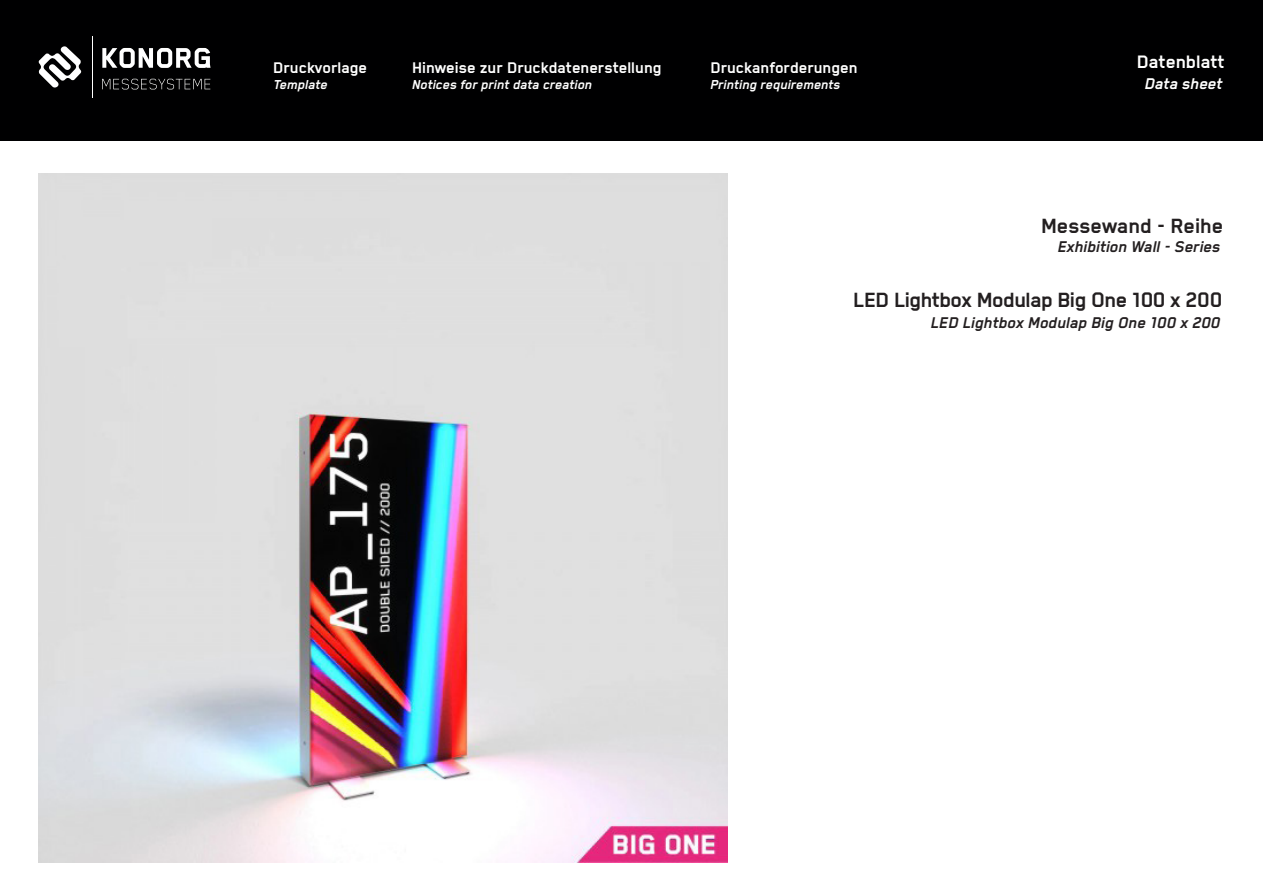
<style>
.page{position:relative;width:1263px;height:893px;background:#fff}
.page>*{position:absolute;margin:0;border:0;box-sizing:border-box;transform-origin:0 0}
.t1{font:700 24px "Blender";letter-spacing:-.02em;color:#231f20}
.t2{font:700 24px "Blender";color:#231f20}
.t3{font:700 21px "Blender";color:#fff}
.t4{font:700 18px "Blender";color:#fff}
.t5{font:italic 700 18px "Blender";color:#231f20}
.t6{font:italic 700 18px "Blender";color:#fff}
.t7{font:italic 700 15px "Blender";color:#fff}
</style>
<div class="page">
<div style="left:0;top:0;width:1263px;height:140px;background:#000001"></div>
<svg style="left:38px;top:46px;width:44px;height:42px"></svg>
<svg style="left:102px;top:48px;width:109px;height:20px"></svg>
<svg style="left:102px;top:79px;width:108px;height:10px"></svg>
<hr style="left:92px;top:36px;width:1px;height:62px;background:#fff">
<img style="left:39px;top:173px;width:689px;height:689px">
<p class="t4" style="left:273px;top:58px;width:95px">Druckvorlage</p>
<p class="t7" style="left:273px;top:77px;width:56px">Template</p>
<p class="t4" style="left:412px;top:58px;width:251px">Hinweise zur Druckdatenerstellung</p>
<p class="t7" style="left:412px;top:77px;width:182px">Notices for print data creation</p>
<p class="t4" style="left:710px;top:58px;width:149px">Druckanforderungen</p>
<p class="t7" style="left:710px;top:77px;width:132px">Printing requirements</p>
<p class="t3" style="left:1137px;top:50px;width:89px">Datenblatt</p>
<p class="t6" style="left:1145px;top:74px;width:79px">Data sheet</p>
<p class="t2" style="left:1041px;top:214px;width:184px">Messewand - Reihe</p>
<p class="t5" style="left:1058px;top:237px;width:164px">Exhibition Wall - Series</p>
<p class="t1" style="left:853px;top:287px;width:371px">LED Lightbox Modulap Big One 100 x 200</p>
<p class="t5" style="left:931px;top:313px;width:291px">LED Lightbox Modulap Big One 100 x 200</p>
</div>
